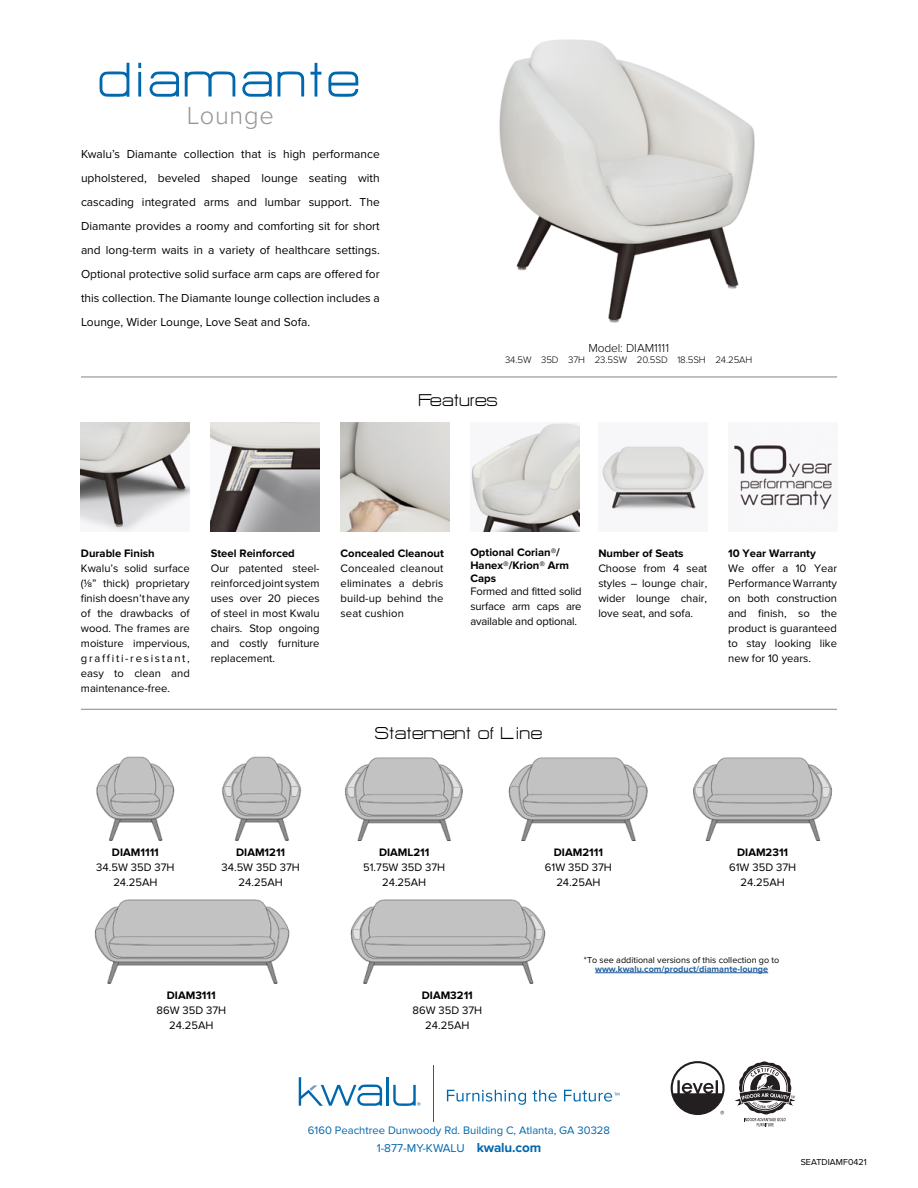
<style>
.page{position:relative;width:918px;height:1188px;background:#fff}
.page>*{position:absolute;margin:0;border:0;box-sizing:border-box;transform-origin:0 0}
.t1{font:60px "HURTMOLD";letter-spacing:.03em;color:#0068ac}
.t2{font:300 25.5px "Proxima Nova";letter-spacing:.03em;color:#949598}
.t3{font:21px "HURTMOLD";color:#000}
.t4{font:12px/24px "Proxima Nova";color:#000;text-align:justify}
.t5{font:300 12px "Proxima Nova";color:#000}
.t6{font:11.85px "Proxima Nova";color:#0068ac}
.t7{font:11.25px/15px "Proxima Nova";color:#000;text-align:center}
.t8{font:700 11.25px/12.8px "Proxima Nova";color:#000}
.t9{font:11.25px "Proxima Nova";color:#0068ac}
.t10{font:300 9.75px "Proxima Nova";letter-spacing:-.01em;color:#000}
.t11{font:9px "Proxima Nova";color:#000}
.t12{font:700 9px "Proxima Nova";color:#215e9e}
.s1{font-weight:700;font-size:13.5px}
</style>
<div class="page">
<hr style="left:81px;top:376px;width:756px;height:2px;background:#909294">
<hr style="left:81px;top:709px;width:756px;height:1px;background:#909294">
<hr style="left:433px;top:1066px;width:1px;height:56px;background:#0068ac">
<hr style="left:387px;top:1077px;width:2px;height:29px;background:#0068ac">
<svg style="left:393px;top:1085px;width:27px;height:21px"></svg>
<svg style="left:299px;top:1077px;width:83px;height:29px"></svg>
<svg style="left:447px;top:1090px;width:79px;height:15px"></svg>
<svg style="left:533px;top:1090px;width:24px;height:12px"></svg>
<svg style="left:564px;top:1090px;width:55px;height:12px"></svg>
<img style="left:734px;top:445px;width:98px;height:65px">
<img style="left:81px;top:423px;width:109px;height:109px">
<img style="left:499px;top:39px;width:256px;height:284px">
<img style="left:344px;top:757px;width:119px;height:84px">
<img style="left:96px;top:756px;width:79px;height:85px">
<img style="left:222px;top:756px;width:80px;height:85px">
<img style="left:508px;top:757px;width:140px;height:84px">
<img style="left:693px;top:757px;width:140px;height:84px">
<img style="left:94px;top:899px;width:195px;height:85px">
<img style="left:350px;top:899px;width:195px;height:85px">
<img style="left:211px;top:423px;width:109px;height:109px">
<img style="left:471px;top:423px;width:108px;height:109px">
<img style="left:341px;top:423px;width:108px;height:109px">
<img style="left:602px;top:446px;width:102px;height:64px">
<hr style="left:595px;top:972px;width:173px;height:1px;background:#215e9e">
<svg style="left:671px;top:1061px;width:54px;height:54px"></svg>
<svg style="left:735px;top:1061px;width:61px;height:65px"></svg>
<h1 class="t1" style="left:99px;top:49px;width:264px">diamante</h1>
<h2 class="t2" style="left:187px;top:101px;width:89px">Lounge</h2>
<p class="t4" style="left:81px;top:142px;width:300px">Kwalu’s Diamante collection that is high performance upholstered, beveled shaped lounge seating with cascading integrated arms and lumbar support. The Diamante provides a roomy and comforting sit for short and long-term waits in a variety of healthcare settings.<br>Optional protective solid surface arm caps are offered for this collection. The Diamante lounge collection includes a Lounge, Wider Lounge, Love Seat and Sofa.</p>
<p class="t5" style="left:588px;top:341px;width:82px">Model: DIAM1111</p>
<p class="t10" style="left:505px;top:354px;width:249px">34.5W 35D 37H 23.5SW 20.5SD 18.5SH 24.25AH</p>
<h3 class="t3" style="left:419px;top:389px;width:81px">Features</h3>
<p class="t8" style="left:81px;top:547px;width:75px">Durable Finish</p>
<p class="t7" style="left:81px;top:561px;width:110px;text-align:justify">Kwalu’s solid surface (1/8” thick) proprietary finish doesn’t have any of the drawbacks of wood. The frames are moisture impervious, graffiti-resistant, easy to clean and maintenance-free.</p>
<p class="t8" style="left:211px;top:547px;width:86px">Steel Reinforced</p>
<p class="t7" style="left:211px;top:561px;width:110px;text-align:justify">Our patented steel&shy;reinforced joint system uses over 20 pieces of steel in most Kwalu chairs. Stop ongoing and costly furniture replacement.</p>
<p class="t8" style="left:470px;top:547px;width:100px">Optional Corian®/<br>Hanex®/Krion® Arm<br>Caps</p>
<p class="t8" style="left:598px;top:547px;width:87px">Number of Seats</p>
<p class="t8" style="left:341px;top:547px;width:105px">Concealed Cleanout</p>
<p class="t7" style="left:341px;top:561px;width:104px;text-align:justify">Concealed cleanout eliminates a debris build-up behind the seat cushion</p>
<p class="t7" style="left:598px;top:561px;width:110px;text-align:justify">Choose from 4 seat styles – lounge chair, wider lounge chair, love seat, and sofa.</p>
<p class="t7" style="left:470px;top:584px;width:113px;text-align:justify">Formed and fitted solid surface arm caps are available and optional.</p>
<p class="t8" style="left:728px;top:547px;width:89px">10 Year Warranty</p>
<p class="t7" style="left:728px;top:561px;width:110px;text-align:justify">We offer a 10 Year Performance Warranty on both construction and finish, so the product is guaranteed to stay looking like new for 10 years.</p>
<h3 class="t3" style="left:375px;top:722px;width:170px">Statement of Line</h3>
<p class="t8" style="left:112px;top:847px;width:48px">DIAM1111</p>
<p class="t7" style="left:96px;top:860px;width:80px">34.5W 35D 37H<br>24.25AH</p>
<p class="t8" style="left:236px;top:847px;width:51px">DIAM1211</p>
<p class="t7" style="left:222px;top:860px;width:80px">34.5W 35D 37H<br>24.25AH</p>
<p class="t8" style="left:379px;top:847px;width:52px">DIAML211</p>
<p class="t7" style="left:363px;top:860px;width:84px">51.75W 35D 37H<br>24.25AH</p>
<p class="t8" style="left:554px;top:847px;width:51px">DIAM2111</p>
<p class="t7" style="left:545px;top:860px;width:69px">61W 35D 37H<br>24.25AH</p>
<p class="t8" style="left:737px;top:847px;width:53px">DIAM2311</p>
<p class="t7" style="left:729px;top:860px;width:69px">61W 35D 37H<br>24.25AH</p>
<p class="t11" style="left:584px;top:954px;width:197px">*To see additional versions of this collection go to</p>
<p class="t12" style="left:595px;top:963px;width:175px">www.kwalu.com/product/diamante-lounge</p>
<p class="t8" style="left:167px;top:989px;width:50px">DIAM3111</p>
<p class="t7" style="left:157px;top:1003px;width:71px">86W 35D 37H<br>24.25AH</p>
<p class="t8" style="left:422px;top:989px;width:53px">DIAM3211</p>
<p class="t7" style="left:412px;top:1003px;width:71px">86W 35D 37H<br>24.25AH</p>
<p class="t9" style="left:308px;top:1124px;width:304px">6160 Peachtree Dunwoody Rd. Building C, Atlanta, GA 30328</p>
<p class="t6" style="left:377px;top:1142px;width:166px">1-877-MY-KWALU <span class="s1">kwalu.com</span></p>
<p class="t11" style="left:801px;top:1157px;width:68px">SEATDIAMF0421</p>
</div>
